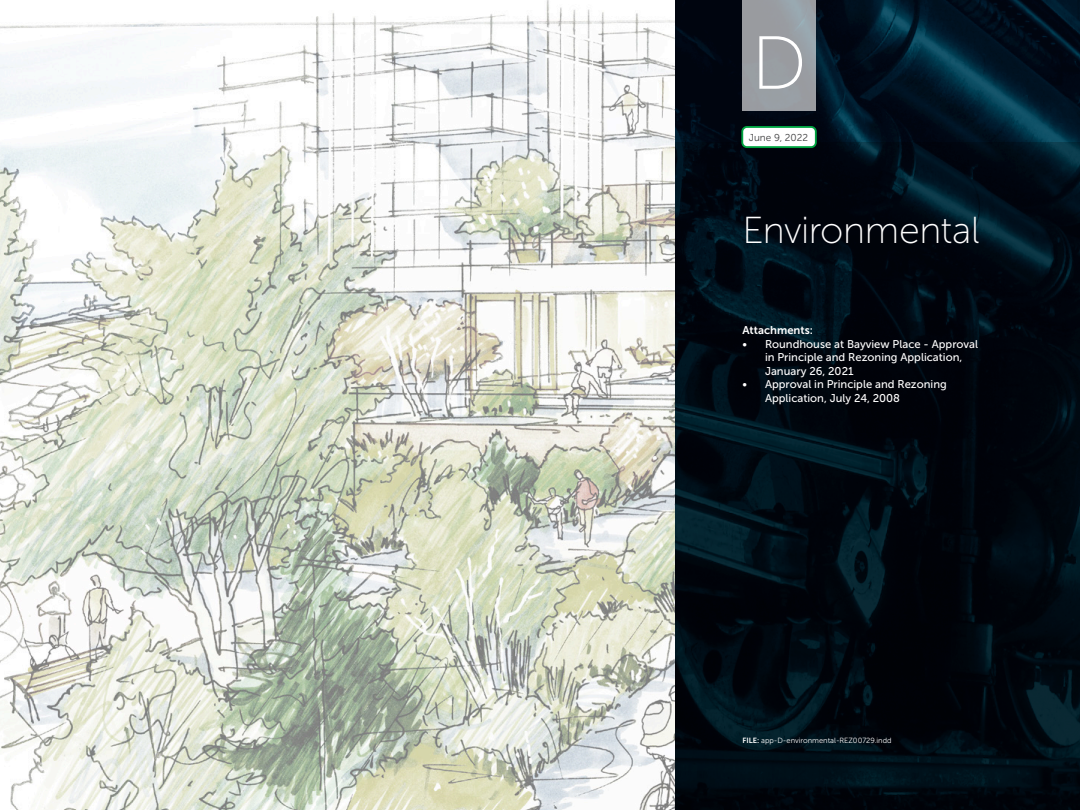
<style>
.page{position:relative;width:1080px;height:810px;background:#fff}
.page>*{position:absolute;margin:0;border:0;box-sizing:border-box;transform-origin:0 0}
._1__Chapter_HED{font:75px "Museo Sans 100";color:#fff}
._1__Chapter_HED-2{font:37.5px "Museo Sans 100";letter-spacing:-.01em;color:#fff}
.t1{font:11.25px/13.5px "Museo Sans 500";color:#fff}
.TOC_Section_Level_1{font:11.25px "Museo Sans 700";color:#fff}
.t2{font:10px "Museo Sans 300";color:#3e3e3f}
.Page_Number___Footer{font:7.5px "Museo Sans 300";color:#fff}
.s1{font-family:"Museo Sans 700"}
</style>
<div class="page">
<img style="left:0;top:0;width:675px;height:810px">
<img style="left:675px;top:0;width:405px;height:142px">
<svg style="left:675px;top:142px;width:405px;height:668px;background:#000a12"></svg>
<div style="left:742px;top:0;width:74px;height:111px;background:#999ca2"></div>
<div style="left:742px;top:127px;width:74px;height:20px;background:#fff;border-radius:5px"></div>
<div style="left:741px;top:126px;width:76px;height:22px;border:2px solid #00a441;border-radius:5px"></div>
<p class="_1__Chapter_HED" style="left:751px;top:23px;width:57px">D</p>
<p class="t2" style="left:749px;top:132px;width:61px">June 9, 2022</p>
<p class="_1__Chapter_HED-2" style="left:742px;top:210px;width:239px">Environmental</p>
<p class="TOC_Section_Level_1" style="left:742px;top:324px;width:72px">Attachments:</p>
<p class="t1" style="left:765px;top:337px;width:215px;text-indent:-22px">• Roundhouse at Bayview Place - Approval in Principle and Rezoning Application,<br>January 26, 2021</p>
<p class="t1" style="left:765px;top:377px;width:183px;text-indent:-22px">• Approval in Principle and Rezoning<br>Application, July 24, 2008</p>
<p class="Page_Number___Footer" style="left:742px;top:736px;width:151px"><span class="s1">FILE:</span> app-D-environmental-REZ00729.indd</p>
</div>
